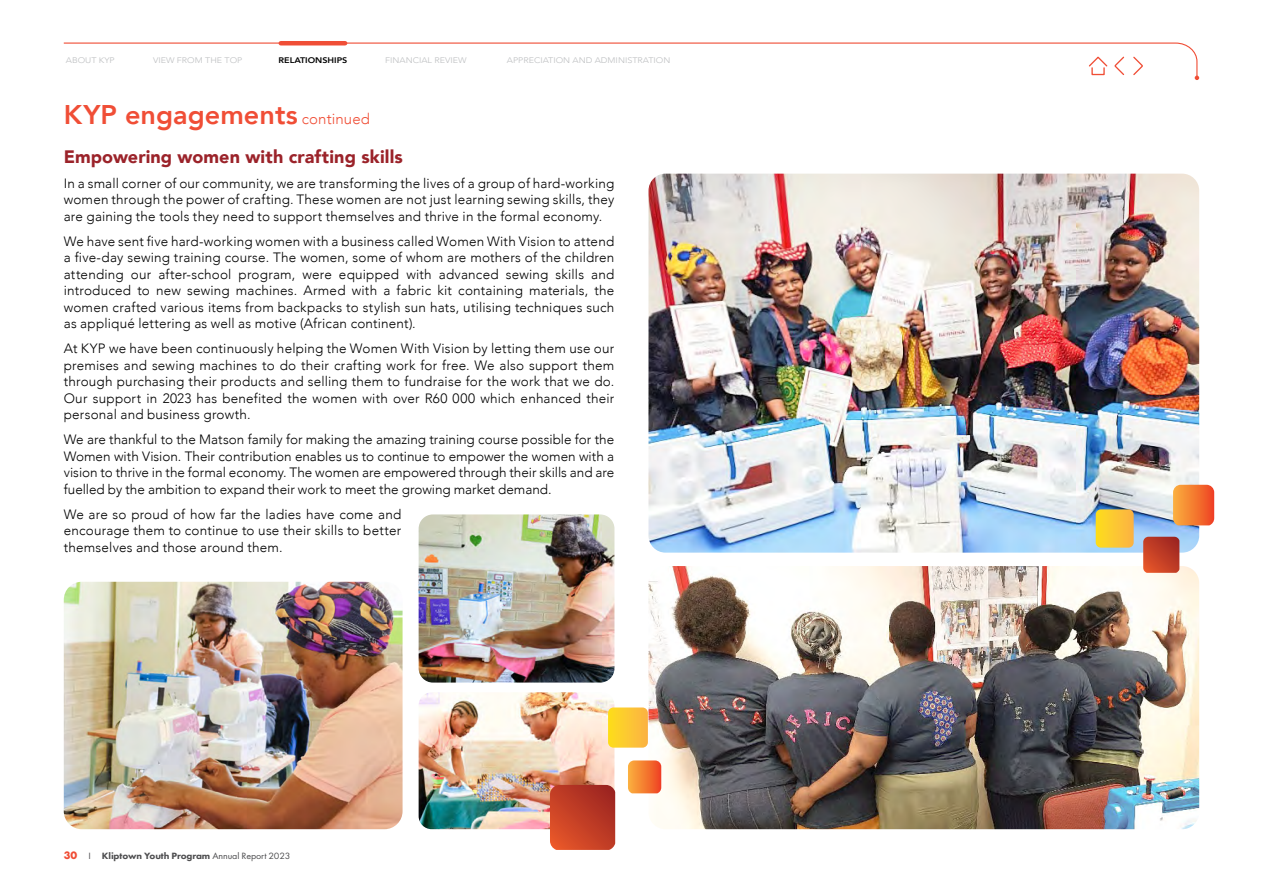
<style>
.page{position:relative;width:1263px;height:893px;background:#fff}
.page>*{position:absolute;margin:0;border:0;box-sizing:border-box;transform-origin:0 0}
.t1{font:800 27px "Avenir";color:#f04e36}
.t2{font:900 18px "Avenir";letter-spacing:.005em;color:#9b232a}
.t3{font:300 13.5px/16.5px "Avenir";letter-spacing:.015em;color:#000;text-align:justify}
.t4{font:800 9.45px "Futura PT";letter-spacing:-.01em;color:#4d4d4f;scale:1.06 1}
.t5{font:300 8.1px "Avenir";color:#bcbec0;scale:1.11 1}
.t6{font:800 8.1px "Avenir";color:#000;scale:1.11 1}
.s1{font-weight:300;font-size:15px}
.s2{font-weight:700;font-size:11.25px;color:#f04e36}
.s3{font-weight:400}
</style>
<div class="page">
<img style="left:648px;top:566px;width:551px;height:263px">
<img style="left:419px;top:692px;width:195px;height:137px">
<img style="left:648px;top:174px;width:551px;height:379px">
<img style="left:64px;top:582px;width:339px;height:247px">
<img style="left:419px;top:514px;width:195px;height:169px">
<svg style="left:628px;top:760px;width:33px;height:33px"></svg>
<svg style="left:1143px;top:537px;width:36px;height:36px"></svg>
<svg style="left:550px;top:785px;width:65px;height:65px;background:#c13f27"></svg>
<svg style="left:1096px;top:509px;width:38px;height:39px"></svg>
<svg style="left:608px;top:707px;width:40px;height:41px;background:#fcc938"></svg>
<svg style="left:1173px;top:485px;width:41px;height:40px;background:#f37d35"></svg>
<svg style="left:63px;top:41px;width:1136px;height:39px"></svg>
<p class="t5" style="left:66px;top:55px;width:45px">ABOUT KYP</p>
<p class="t5" style="left:153px;top:55px;width:82px">VIEW FROM THE TOP</p>
<p class="t6" style="left:279px;top:54px;width:64px">RELATIONSHIPS</p>
<p class="t5" style="left:385px;top:55px;width:75px">FINANCIAL REVIEW</p>
<p class="t5" style="left:507px;top:55px;width:149px">APPRECIATION AND ADMINISTRATION</p>
<h1 class="t1" style="left:64px;top:94px;width:308px">KYP engagements <span class="s1">continued</span></h1>
<h2 class="t2" style="left:64px;top:141px;width:341px">Empowering women with crafting skills</h2>
<p class="t3" style="left:64px;top:175px;width:552px">In a small corner of our community, we are transforming the lives of a group of hard-working women through the power of crafting. These women are not just learning sewing skills, they are gaining the tools they need to support themselves and thrive in the formal economy.</p>
<p class="t3" style="left:64px;top:233px;width:552px">We have sent five hard-working women with a business called Women With Vision to attend a five-day sewing training course. The women, some of whom are mothers of the children attending our after-school program, were equipped with advanced sewing skills and introduced to new sewing machines. Armed with a fabric kit containing materials, the women crafted various items from backpacks to stylish sun hats, utilising techniques such as appliqué lettering as well as motive (African continent).</p>
<p class="t3" style="left:64px;top:340px;width:552px">At KYP we have been continuously helping the Women With Vision by letting them use our premises and sewing machines to do their crafting work for free. We also support them through purchasing their products and selling them to fundraise for the work that we do.<br>Our support in 2023 has benefited the women with over R60 000 which enhanced their personal and business growth.</p>
<p class="t3" style="left:64px;top:431px;width:552px">We are thankful to the Matson family for making the amazing training course possible for the Women with Vision. Their contribution enables us to continue to empower the women with a vision to thrive in the formal economy. The women are empowered through their skills and are fuelled by the ambition to expand their work to meet the growing market demand.</p>
<p class="t3" style="left:64px;top:506px;width:339px">We are so proud of how far the ladies have come and encourage them to continue to use their skills to better themselves and those around them.</p>
<p class="t4" style="left:64px;top:850px;width:215px"><span class="s2">30</span> <span class="s3">I</span> Kliptown Youth Program <span class="s3">Annual Report 2023</span></p>
</div>
